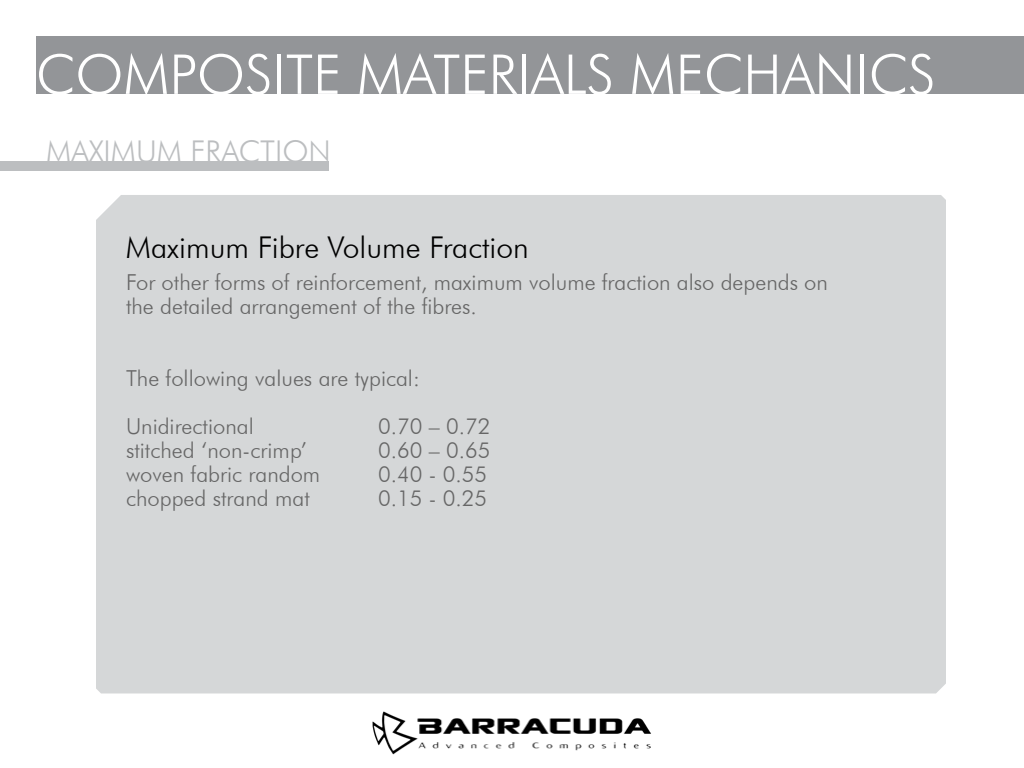
<style>
.page{position:relative;width:1024px;height:768px;background:#fff}
.page>*{position:absolute;margin:0;border:0;box-sizing:border-box;transform-origin:0 0}
.t1{font:300 55px "Futura BT";color:#fff}
.t2{font:300 30px "Futura BT";color:#000}
.t3{font:300 30px "Futura BT";color:#bcbec0}
.t4{font:300 22px/24px "Futura BT";color:#666}
</style>
<div class="page">
<div style="left:96px;top:195px;width:850px;height:498px;background:#d5d7d8"></div>
<div style="left:0;top:162px;width:329px;height:9px;background:#bcbec0"></div>
<div style="left:36px;top:36px;width:988px;height:58px;background:#939598"></div>
<img style="left:372px;top:711px;width:279px;height:44px">
<h1 class="t1" style="left:36px;top:41px;width:901px">COMPOSITE MATERIALS MECHANICS</h1>
<h2 class="t3" style="left:46px;top:133px;width:286px">MAXIMUM FRACTION</h2>
<h2 class="t2" style="left:126px;top:229px;width:404px">Maximum Fibre Volume Fraction</h2>
<p class="t4" style="left:126px;top:270px;width:704px">For other forms of reinforcement, maximum volume fraction also depends on the detailed arrangement of the fibres.</p>
<p class="t4" style="left:126px;top:354px;width:295px;line-height:48px">The following values are typical:<br>Unidirectional</p>
<p class="t4" style="left:378px;top:414px;width:114px">0.70 – 0.72</p>
<p class="t4" style="left:126px;top:438px;width:183px">stitched ‘non-crimp’</p>
<p class="t4" style="left:378px;top:438px;width:114px">0.60 – 0.65</p>
<p class="t4" style="left:126px;top:462px;width:196px">woven fabric random</p>
<p class="t4" style="left:378px;top:462px;width:111px">0.40 - 0.55</p>
<p class="t4" style="left:126px;top:486px;width:185px">chopped strand mat</p>
<p class="t4" style="left:378px;top:486px;width:111px">0.15 - 0.25</p>
</div>
